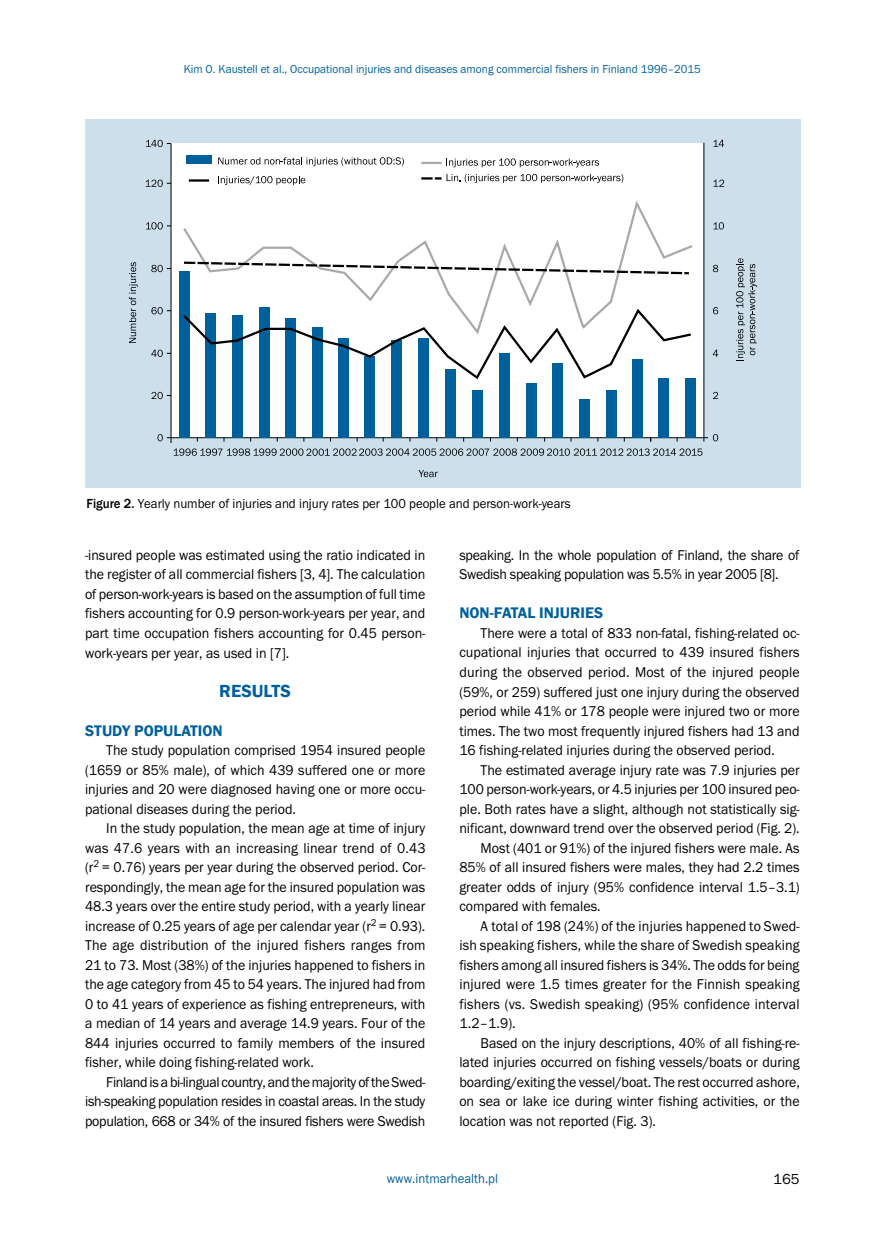
<style>
.page{position:relative;width:872px;height:1234px;background:#fff}
.page>*{position:absolute;margin:0;border:0;box-sizing:border-box;transform-origin:0 0}
.t1{font:600 18px "Franklin Gothic";color:#00609c}
.t2{font:600 15.75px "Franklin Gothic";color:#00609c}
.t3{font:15px "Franklin Got Itc TEE";color:#000}
.t4{font:14.7px/19.5px "Franklin Got Itc TEE";color:#000;text-align:justify;scale:.95 1}
.t5{font:13.5px "Franklin Got Itc TEE";color:#000;scale:.95 1}
.t6{font:13.5px "Franklin Got Itc TEE";color:#00609c;scale:.95 1}
.t7{font:12px "Franklin Got Itc TEE";color:#00609c;scale:.95 1}
.s1{font-family:"Franklin Gothic";font-weight:500}
</style>
<div class="page">
<div style="left:85px;top:119px;width:716px;height:368px;background:#ccdfeb"></div>
<div style="left:171px;top:143px;width:533px;height:294px;background:#fff"></div>
<hr style="left:171px;top:143px;width:1px;height:300px;background:#000">
<svg style="left:146px;top:179px;width:25px;height:8px"></svg>
<svg style="left:146px;top:222px;width:25px;height:7px"></svg>
<svg style="left:151px;top:265px;width:20px;height:7px"></svg>
<svg style="left:151px;top:307px;width:20px;height:7px"></svg>
<svg style="left:151px;top:349px;width:20px;height:8px"></svg>
<svg style="left:151px;top:392px;width:20px;height:7px"></svg>
<hr style="left:167px;top:437px;width:541px;height:1px;background:#000">
<svg style="left:157px;top:434px;width:6px;height:7px"></svg>
<svg style="left:713px;top:434px;width:5px;height:7px"></svg>
<svg style="left:713px;top:392px;width:5px;height:7px"></svg>
<svg style="left:713px;top:349px;width:5px;height:8px"></svg>
<svg style="left:713px;top:307px;width:5px;height:7px"></svg>
<svg style="left:713px;top:265px;width:5px;height:7px"></svg>
<svg style="left:713px;top:222px;width:11px;height:7px"></svg>
<svg style="left:713px;top:179px;width:11px;height:8px"></svg>
<hr style="left:703px;top:143px;width:1px;height:298px;background:#000">
<svg style="left:174px;top:448px;width:528px;height:8px"></svg>
<div style="left:685px;top:378px;width:10px;height:59px;background:#00609c"></div>
<div style="left:658px;top:378px;width:11px;height:59px;background:#00609c"></div>
<div style="left:632px;top:359px;width:10px;height:78px;background:#00609c"></div>
<div style="left:606px;top:390px;width:10px;height:47px;background:#00609c"></div>
<div style="left:579px;top:399px;width:11px;height:38px;background:#00609c"></div>
<div style="left:552px;top:363px;width:11px;height:74px;background:#00609c"></div>
<div style="left:526px;top:383px;width:10px;height:54px;background:#00609c"></div>
<div style="left:499px;top:353px;width:10px;height:84px;background:#00609c"></div>
<div style="left:472px;top:389px;width:10px;height:48px;background:#00609c"></div>
<div style="left:445px;top:369px;width:10px;height:68px;background:#00609c"></div>
<div style="left:418px;top:338px;width:11px;height:99px;background:#00609c"></div>
<div style="left:391px;top:340px;width:11px;height:97px;background:#00609c"></div>
<div style="left:365px;top:356px;width:10px;height:81px;background:#00609c"></div>
<div style="left:339px;top:338px;width:10px;height:99px;background:#00609c"></div>
<div style="left:312px;top:327px;width:10px;height:110px;background:#00609c"></div>
<div style="left:285px;top:318px;width:11px;height:119px;background:#00609c"></div>
<div style="left:259px;top:307px;width:10px;height:130px;background:#00609c"></div>
<div style="left:232px;top:315px;width:10px;height:122px;background:#00609c"></div>
<div style="left:205px;top:313px;width:11px;height:124px;background:#00609c"></div>
<div style="left:179px;top:271px;width:10px;height:166px;background:#00609c"></div>
<svg style="left:189px;top:337px;width:495px;height:44px"></svg>
<svg style="left:183px;top:200px;width:510px;height:137px"></svg>
<svg style="left:129px;top:262px;width:9px;height:81px"></svg>
<svg style="left:418px;top:470px;width:20px;height:7px"></svg>
<svg style="left:736px;top:258px;width:21px;height:100px"></svg>
<svg style="left:218px;top:157px;width:186px;height:9px"></svg>
<svg style="left:218px;top:176px;width:87px;height:9px"></svg>
<svg style="left:446px;top:158px;width:153px;height:9px"></svg>
<svg style="left:183px;top:260px;width:508px;height:15px"></svg>
<div style="left:186px;top:156px;width:26px;height:8px;background:#00609c"></div>
<hr style="left:189px;top:179px;width:20px;height:2px;background:#000">
<hr style="left:421px;top:162px;width:20px;height:2px;background:#a7a9ac">
<svg style="left:421px;top:174px;width:202px;height:9px"></svg>
<svg style="left:146px;top:140px;width:25px;height:7px"></svg>
<svg style="left:713px;top:140px;width:11px;height:7px"></svg>
<p class="t7" style="left:184px;top:62px;width:546px">Kim O. Kaustell et al., Occupational injuries and diseases among commercial fishers in Finland 1996–2015</p>
<p class="t5" style="left:86px;top:496px;width:511px"><span class="s1">Figure 2.</span> Yearly number of injuries and injury rates per 100 people and person-work-years</p>
<p class="t4" style="left:85px;top:545px;width:360px">-insured people was estimated using the ratio indicated in the register of all commercial fishers [3, 4]. The calculation of person-work-years is based on the assumption of full time fishers accounting for 0.9 person-work-years per year, and part time occupation fishers accounting for 0.45 person&shy;work-years per year, as used in [7].</p>
<p class="t1" style="left:219px;top:679px;width:73px">RESULTS</p>
<p class="t2" style="left:85px;top:720px;width:105px">STUDY POPULATIO</p>
<p class="t2" style="left:212px;top:720px;width:12px">N</p>
<p class="t4" style="left:85px;top:740px;width:360px;text-indent:21px">The study population comprised 1954 insured people (1659 or 85% male), of which 439 suffered one or more injuries and 20 were diagnosed having one or more occu&shy;pational diseases during the period.</p>
<p class="t4" style="left:85px;top:818px;width:360px;text-indent:21px">In the study population, the mean age at time of injury was 47.6 years with an increasing linear trend of 0.43 (r<sup>2</sup> = 0.76) years per year during the observed period. Cor&shy;respondingly, the mean age for the insured population was 48.3 years over the entire study period, with a yearly linear increase of 0.25 years of age per calendar year (r<sup>2</sup> = 0.93).<br>The age distribution of the injured fishers ranges from 21 to 73. Most (38%) of the injuries happened to fishers in the age category from 45 to 54 years. The injured had from 0 to 41 years of experience as fishing entrepreneurs, with a median of 14 years and average 14.9 years. Four of the 844 injuries occurred to family members of the insured fisher, while doing fishing-related work.</p>
<p class="t4" style="left:85px;top:1072px;width:360px;text-indent:21px">Finland is a bi-lingual country, and the majority of the Swed&shy;ish-speaking population resides in coastal areas. In the study population, 668 or 34% of the insured fishers were Swedish</p>
<p class="t4" style="left:459px;top:545px;width:359px">speaking. In the whole population of Finland, the share of<br>Swedish speaking population was 5.5% in year 2005 [8].</p>
<p class="t2" style="left:459px;top:603px;width:145px">NON-FATAL INJURIES</p>
<p class="t4" style="left:459px;top:623px;width:360px;text-indent:21px">There were a total of 833 non-fatal, fishing-related oc&shy;cupational injuries that occurred to 439 insured fishers during the observed period. Most of the injured people (59%, or 259) suffered just one injury during the observed period while 41% or 178 people were injured two or more times. The two most frequently injured fishers had 13 and 16 fishing-related injuries during the observed period.</p>
<p class="t4" style="left:480px;top:760px;width:337px">The estimated average injury rate was 7.9 injuries per</p>
<p class="t4" style="left:459px;top:779px;width:360px">100 person-work-years, or 4.5 injuries per 100 insured peo-</p>
<p class="t4" style="left:459px;top:799px;width:360px">ple. Both rates have a slight, although not statistically sig-</p>
<p class="t4" style="left:459px;top:818px;width:360px">nificant, downward trend over the observed period (Fig. 2).</p>
<p class="t4" style="left:480px;top:838px;width:337px">Most (401 or 91%) of the injured fishers were male. As</p>
<p class="t4" style="left:459px;top:857px;width:360px">85% of all insured fishers were males, they had 2.2 times</p>
<p class="t4" style="left:459px;top:877px;width:360px">greater odds of injury (95% confidence interval 1.5–3.1)</p>
<p class="t4" style="left:459px;top:896px;width:150px">compared with females.</p>
<p class="t4" style="left:480px;top:916px;width:337px">A total of 198 (24%) of the injuries happened to Swed-</p>
<p class="t4" style="left:459px;top:935px;width:360px">ish speaking fishers, while the share of Swedish speaking</p>
<p class="t4" style="left:459px;top:955px;width:359px">fishers among all insured fishers is 34%. The odds for being</p>
<p class="t4" style="left:459px;top:974px;width:359px">injured were 1.5 times greater for the Finnish speaking</p>
<p class="t4" style="left:459px;top:994px;width:360px">fishers (vs. Swedish speaking) (95% confidence interval</p>
<p class="t4" style="left:459px;top:1013px;width:61px">1.2–1.9).</p>
<p class="t4" style="left:480px;top:1033px;width:337px">Based on the injury descriptions, 40% of all fishing-re-</p>
<p class="t4" style="left:459px;top:1052px;width:360px">lated injuries occurred on fishing vessels/boats or during</p>
<p class="t4" style="left:459px;top:1072px;width:360px">boarding/exiting the vessel/boat. The rest occurred ashore,</p>
<p class="t4" style="left:459px;top:1091px;width:360px">on sea or lake ice during winter fishing activities, or the</p>
<p class="t4" style="left:459px;top:1111px;width:208px">location was not reported (Fig. 3).</p>
<p class="t6" style="left:387px;top:1170px;width:119px">www.intmarhealth.pl</p>
<p class="t3" style="left:773px;top:1170px;width:28px">165</p>
</div>
